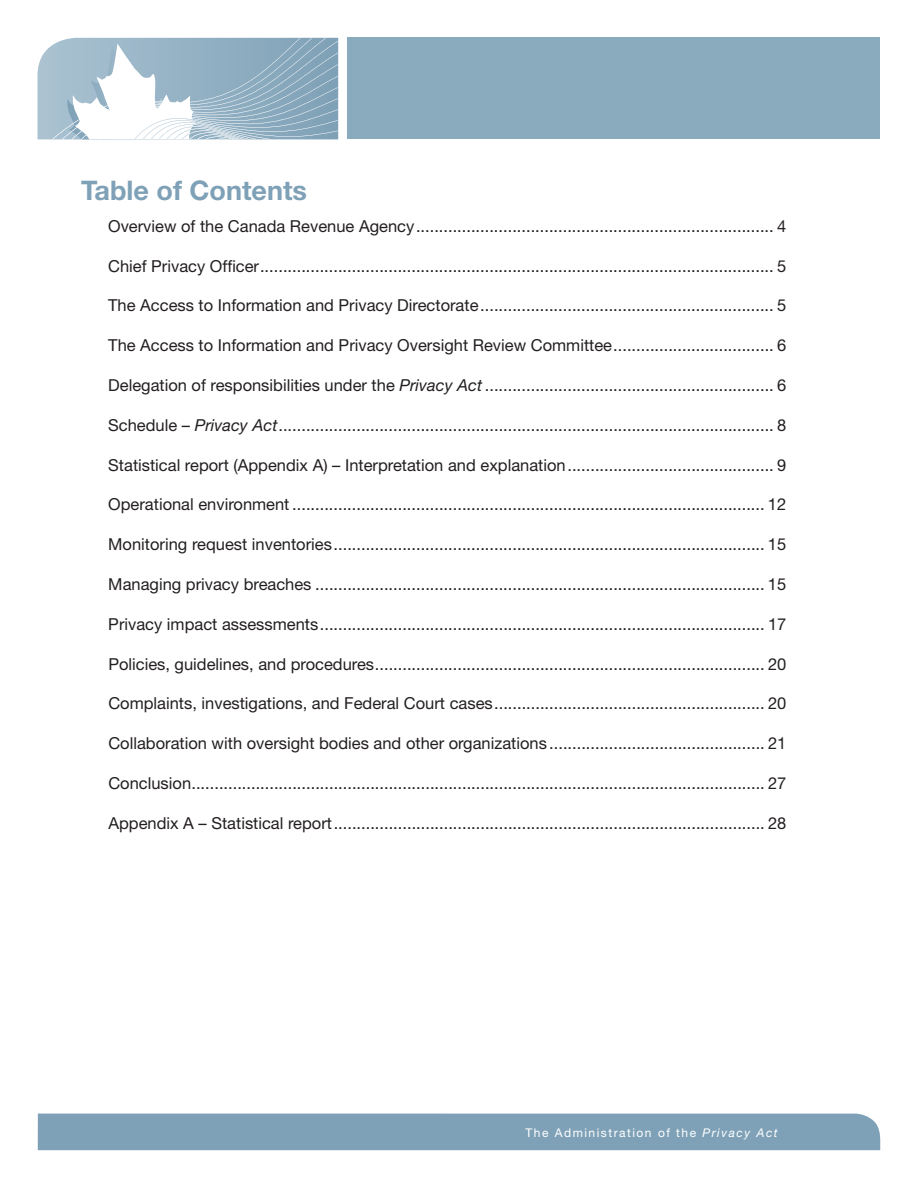
<style>
.page{position:relative;width:918px;height:1188px;background:#fff}
.page>*{position:absolute;margin:0;border:0;box-sizing:border-box;transform-origin:0 0}
.t1{font:700 27px "Helvetica Neue";color:#7ea1b7}
.t2{font:16.5px "Helvetica Neue";color:#231f20}
.t3{font:12px "Helvetica Neue";letter-spacing:.125em;color:#fff}
.s1{font-style:italic}
</style>
<div class="page">
<div style="left:38px;top:1114px;width:842px;height:36px;background:#7ea1b7"></div>
<div style="left:348px;top:38px;width:532px;height:101px;background:#8aaabe"></div>
<svg style="left:37px;top:38px;width:301px;height:102px"></svg>
<h1 class="t1" style="left:81px;top:174px;width:227px">Table of Contents</h1>
<p class="t2" style="left:108px;top:216px;width:680px">Overview of the Canada Revenue Agency.............................................................................. 4</p>
<p class="t2" style="left:108px;top:256px;width:680px">Chief Privacy Officer................................................................................................................ 5</p>
<p class="t2" style="left:108px;top:296px;width:680px">The Access to Information and Privacy Directorate................................................................ 5</p>
<p class="t2" style="left:108px;top:336px;width:680px">The Access to Information and Privacy Oversight Review Committee................................... 6</p>
<p class="t2" style="left:108px;top:375px;width:680px">Delegation of responsibilities under the <span class="s1">Privacy Act</span> ............................................................... 6</p>
<p class="t2" style="left:108px;top:415px;width:680px">Schedule – <span class="s1">Privacy Act</span>............................................................................................................ 8</p>
<p class="t2" style="left:108px;top:455px;width:680px">Statistical report (Appendix A) – Interpretation and explanation............................................. 9</p>
<p class="t2" style="left:108px;top:495px;width:680px">Operational environment ....................................................................................................... 12</p>
<p class="t2" style="left:108px;top:534px;width:680px">Monitoring request inventories.............................................................................................. 15</p>
<p class="t2" style="left:108px;top:574px;width:680px">Managing privacy breaches .................................................................................................. 15</p>
<p class="t2" style="left:108px;top:614px;width:680px">Privacy impact assessments................................................................................................. 17</p>
<p class="t2" style="left:108px;top:654px;width:680px">Policies, guidelines, and procedures..................................................................................... 20</p>
<p class="t2" style="left:108px;top:694px;width:680px">Complaints, investigations, and Federal Court cases........................................................... 20</p>
<p class="t2" style="left:108px;top:733px;width:680px">Collaboration with oversight bodies and other organizations ............................................... 21</p>
<p class="t2" style="left:108px;top:773px;width:680px">Conclusion............................................................................................................................. 27</p>
<p class="t2" style="left:108px;top:813px;width:680px">Appendix A – Statistical report.............................................................................................. 28</p>
<p class="t3" style="left:525px;top:1125px;width:254px">The Administration of the <span class="s1">Privacy Act</span></p>
</div>
